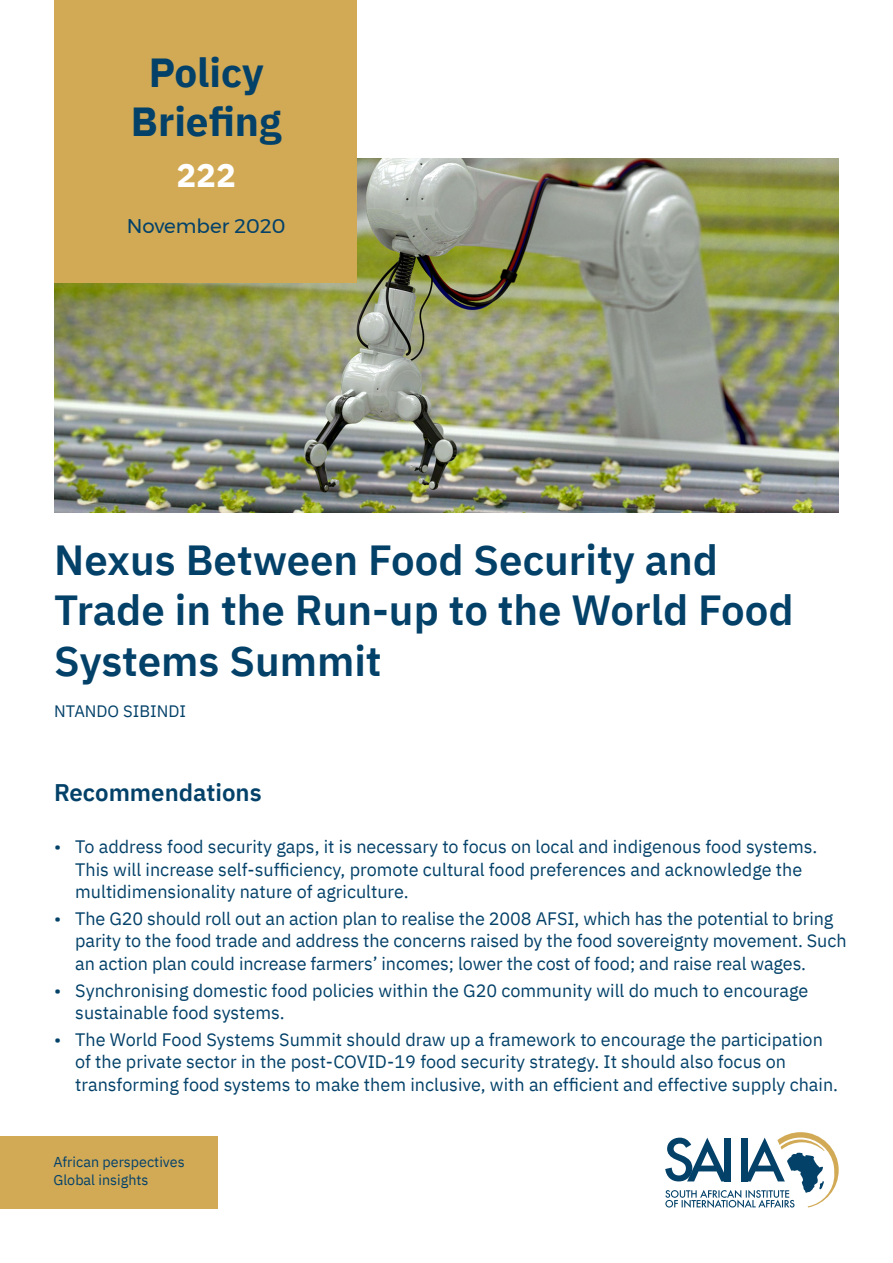
<style>
.page{position:relative;width:893px;height:1263px;background:#fff}
.page>*{position:absolute;margin:0;border:0;box-sizing:border-box;transform-origin:0 0}
.t1{font:600 42px/50.4px "IBM Plex Sans";color:#034169}
.t2{font:700 40.5px/48.6px "IBM Plex Sans";color:#034169;text-align:center}
.t3{font:700 33px "IBM Plex Sans";color:#fff}
.t4{font:600 24px "IBM Plex Sans";color:#034169}
.t5{font:19.8px "Montserrat";color:#034169}
.t6{font:18px/22.5px "IBM Plex Sans";color:#034169}
.t7{font:16.5px "IBM Plex Sans";color:#034169}
.t8{font:14.4px/17.2px "IBM Plex Sans";color:#034169}
</style>
<div class="page">
<img style="left:54px;top:158px;width:785px;height:354px">
<svg style="left:665px;top:1132px;width:174px;height:76px"></svg>
<div style="left:0;top:1136px;width:218px;height:72px;background:#d2aa56"></div>
<div style="left:54px;top:0;width:303px;height:283px;background:#d2aa56"></div>
<h2 class="t2" style="left:131px;top:45px;width:152px">Policy<br>Briefing</h2>
<h3 class="t3" style="left:176px;top:149px;width:61px">222</h3>
<p class="t5" style="left:127px;top:210px;width:160px">November 2020</p>
<h1 class="t1" style="left:54px;top:531px;width:741px">Nexus Between Food Security and<br>Trade in the Run-up to the World Food<br>Systems Summit</h1>
<p class="t7" style="left:54px;top:698px;width:133px">NTANDO SIBINDI</p>
<h3 class="t4" style="left:54px;top:773px;width:209px">Recommendations</h3>
<p class="t6" style="left:75px;top:834px;width:744px;text-indent:-21px">• To address food security gaps, it is necessary to focus on local and indigenous food systems.<br>This will increase self-sufficiency, promote cultural food preferences and acknowledge the multidimensionality nature of agriculture.</p>
<p class="t6" style="left:75px;top:906px;width:773px;text-indent:-21px">• The G20 should roll out an action plan to realise the 2008 AFSI, which has the potential to bring parity to the food trade and address the concerns raised by the food sovereignty movement. Such an action plan could increase farmers’ incomes; lower the cost of food; and raise real wages.</p>
<p class="t6" style="left:75px;top:977px;width:735px;text-indent:-21px">• Synchronising domestic food policies within the G20 community will do much to encourage sustainable food systems.</p>
<p class="t6" style="left:75px;top:1027px;width:764px;text-indent:-21px">• The World Food Systems Summit should draw up a framework to encourage the participation of the private sector in the post-COVID-19 food security strategy. It should also focus on transforming food systems to make them inclusive, with an efficient and effective supply chain.</p>
<p class="t8" style="left:53px;top:1152px;width:133px">African perspectives<br>Global insights</p>
</div>
